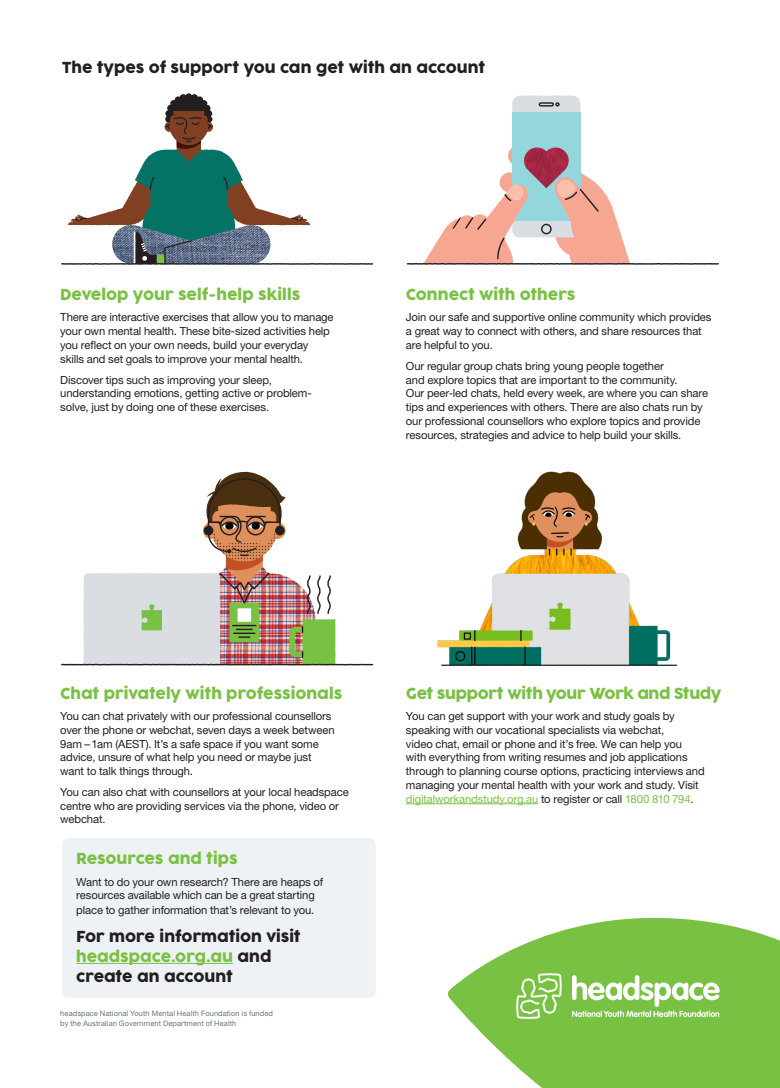
<style>
.page{position:relative;width:780px;height:1088px;background:#fff}
.page>*{position:absolute;margin:0;border:0;box-sizing:border-box;transform-origin:0 0}
.H2___12_16{font:15px/20px "Cocogoose Pro";color:#231f20}
.H2___12_16-2{font:15px "Cocogoose Pro";letter-spacing:-.005em;color:#79c142}
.H2___12_16-3{font:15px "Cocogoose Pro";letter-spacing:-.025em;color:#79c142}
.Body___9_11{font:11.25px/13.8px "Helvetica Neue LT Std";letter-spacing:-.01em;color:#231f20}
.Footer___6_8{font:7.5px/10px "Helvetica Neue LT Std";letter-spacing:.01em;color:#6a747b}
.s1{color:#79c142}
</style>
<div class="page">
<div style="left:62px;top:838px;width:314px;height:160px;background:#eff2f5;border-radius:7px"></div>
<hr style="left:76px;top:963px;width:157px;height:1px;background:#79c142">
<svg style="left:406px;top:95px;width:313px;height:170px"></svg>
<img style="left:522px;top:146px;width:48px;height:42px">
<svg style="left:61px;top:93px;width:313px;height:172px"></svg>
<svg style="left:61px;top:472px;width:313px;height:194px"></svg>
<svg style="left:447px;top:917px;width:333px;height:171px;fill:#79c142"></svg>
<svg style="left:516px;top:973px;width:45px;height:46px"></svg>
<svg style="left:572px;top:975px;width:147px;height:42px"></svg>
<hr style="left:406px;top:803px;width:132px;height:1px;background:#79c142">
<img style="left:437px;top:472px;width:240px;height:194px">
<p class="H2___12_16" style="left:62px;top:58px;width:425px">The types of support you can get with an account</p>
<p class="H2___12_16-2" style="left:60px;top:285px;width:242px">Develop your self-help skills</p>
<p class="Body___9_11" style="left:60px;top:310px;width:275px">There are interactive exercises that allow you to manage your own mental health. These bite-sized activities help you reflect on your own needs, build your everyday skills and set goals to improve your mental health.</p>
<p class="Body___9_11" style="left:60px;top:372px;width:253px">Discover tips such as improving your sleep, understanding emotions, getting active or problem&shy;solve, just by doing one of these exercises.</p>
<p class="H2___12_16-2" style="left:406px;top:285px;width:171px">Connect with others</p>
<p class="Body___9_11" style="left:406px;top:310px;width:307px">Join our safe and supportive online community which provides a great way to connect with others, and share resources that are helpful to you.</p>
<p class="Body___9_11" style="left:406px;top:359px;width:304px">Our regular group chats bring young people together<br>and explore topics that are important to the community.<br>Our peer-led chats, held every week, are where you can share tips and experiences with others. There are also chats run by our professional counsellors who explore topics and provide resources, strategies and advice to help build your skills.</p>
<p class="H2___12_16-2" style="left:60px;top:683px;width:284px">Chat privately with professionals</p>
<p class="Body___9_11" style="left:60px;top:709px;width:276px">You can chat privately with our professional counsellors over the phone or webchat, seven days a week between 9am – 1am (AEST). It’s a safe space if you want some advice, unsure of what help you need or maybe just want to talk things through.</p>
<p class="Body___9_11" style="left:60px;top:785px;width:290px">You can also chat with counsellors at your local headspace centre who are providing services via the phone, video or webchat.</p>
<p class="H2___12_16-2" style="left:76px;top:849px;width:163px">Resources and tips</p>
<p class="Body___9_11" style="left:76px;top:874px;width:248px">Want to do your own research? There are heaps of resources available which can be a great starting</p>
<p class="Body___9_11" style="left:76px;top:903px;width:239px">place to gather information that’s relevant to you.</p>
<p class="H2___12_16" style="left:76px;top:927px;width:226px">For more information visit <span class="s1">headspace.org.au</span> and create an account</p>
<p class="Footer___6_8" style="left:60px;top:1008px;width:214px">headspace National Youth Mental Health Foundation is funded by the Australian Government Department of Health</p>
<p class="H2___12_16-3" style="left:406px;top:683px;width:317px">Get support with your Work and Study</p>
<p class="Body___9_11" style="left:406px;top:709px;width:300px">You can get support with your work and study goals by speaking with our vocational specialists via webchat,<br>video chat, email or phone and it’s free. We can help you with everything from writing resumes and job applications through to planning course options, practicing interviews and managing your mental health with your work and study. Visit <span class="s1">digitalworkandstudy.org.au</span> to register or call <span class="s1">1800 810 794</span>.</p>
</div>
